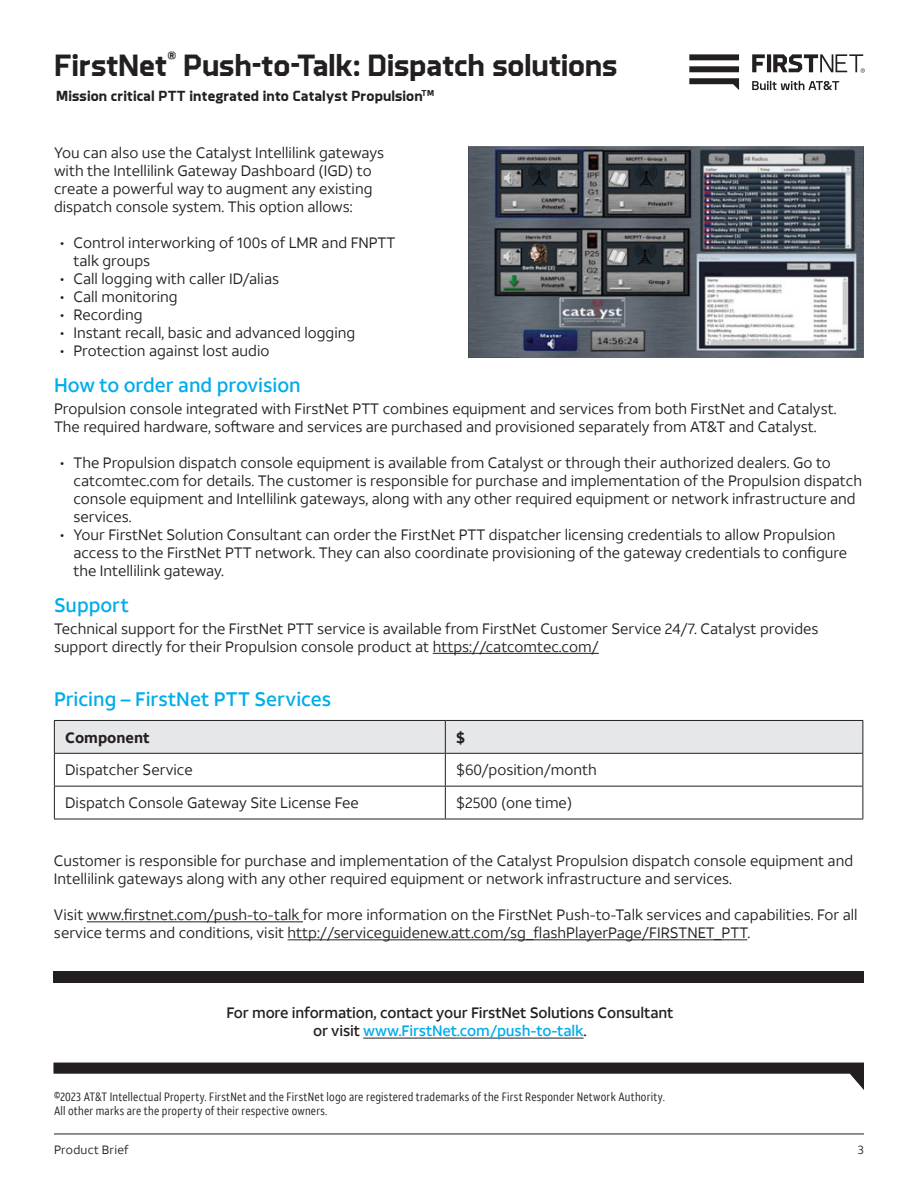
<style>
.page{position:relative;width:918px;height:1188px;background:#fff}
.page>*{position:absolute;margin:0;border:0;box-sizing:border-box;transform-origin:0 0}
.t1{font:700 31.5px "Brooklyn";letter-spacing:-.01em;color:#231f20}
.t2{font:500 19.5px "ATT Aleck Sans";color:#00aceb}
.t3{font:15px/18px "ATT Aleck Sans";color:#231f20}
.t4{font:500 15px/18px "ATT Aleck Sans";letter-spacing:-.01em;color:#231f20;text-align:center}
.t5{font:700 15px "Brooklyn";letter-spacing:.01em;color:#231f20}
.t6{font:700 15px "ATT Aleck Sans";color:#231f20}
.t7{font:12px/14.4px "ATT Aleck Cd";letter-spacing:.015em;color:#231f20}
.t8{font:12px "ATT Aleck Sans";letter-spacing:.02em;color:#231f20}
.s1{color:#00aceb}
</style>
<div class="page">
<hr style="left:54px;top:1134px;width:810px;height:1px;background:#231f20">
<svg style="left:689px;top:54px;width:176px;height:36px"></svg>
<img style="left:468px;top:146px;width:396px;height:212px">
<hr style="left:433px;top:653px;width:166px;height:1px;background:#231f20">
<hr style="left:87px;top:921px;width:216px;height:1px;background:#231f20">
<hr style="left:288px;top:939px;width:459px;height:1px;background:#231f20">
<div style="left:55px;top:721px;width:807px;height:32px;background:#e6e7e9"></div>
<hr style="left:54px;top:720px;width:391px;height:1px;background:#231f20">
<hr style="left:54px;top:721px;width:1px;height:32px;background:#231f20">
<hr style="left:445px;top:720px;width:418px;height:1px;background:#231f20">
<hr style="left:445px;top:721px;width:1px;height:32px;background:#231f20">
<hr style="left:862px;top:721px;width:1px;height:32px;background:#231f20">
<hr style="left:54px;top:753px;width:391px;height:1px;background:#231f20">
<hr style="left:54px;top:754px;width:1px;height:32px;background:#231f20">
<hr style="left:445px;top:753px;width:418px;height:1px;background:#231f20">
<hr style="left:445px;top:754px;width:1px;height:32px;background:#231f20">
<hr style="left:862px;top:754px;width:1px;height:32px;background:#231f20">
<hr style="left:54px;top:786px;width:391px;height:1px;background:#231f20">
<hr style="left:54px;top:787px;width:1px;height:32px;background:#231f20">
<hr style="left:445px;top:786px;width:418px;height:1px;background:#231f20">
<hr style="left:445px;top:787px;width:1px;height:32px;background:#231f20">
<hr style="left:862px;top:787px;width:1px;height:32px;background:#231f20">
<hr style="left:54px;top:819px;width:391px;height:1px;background:#231f20">
<hr style="left:445px;top:819px;width:418px;height:1px;background:#231f20">
<hr style="left:363px;top:1038px;width:221px;height:1px;background:#231f20">
<div style="left:53px;top:971px;width:811px;height:11px;background:#231f20"></div>
<svg style="left:53px;top:1063px;width:811px;height:27px"></svg>
<h1 class="t1" style="left:54px;top:50px;width:565px">FirstNet<sup>®</sup> Push-to-Talk: Dispatch solutions</h1>
<p class="t5" style="left:56px;top:88px;width:379px">Mission critical PTT integrated into Catalyst Propulsion<sup>TM</sup></p>
<p class="t3" style="left:54px;top:144px;width:332px">You can also use the Catalyst Intellilink gateways with the Intellilink Gateway Dashboard (IGD) to create a powerful way to augment any existing dispatch console system. This option allows:</p>
<p class="t3" style="left:74px;top:234px;width:324px;text-indent:-14px">• Control interworking of 100s of LMR and FNPTT talk groups</p>
<p class="t3" style="left:60px;top:270px;width:221px">• Call logging with caller ID/alias</p>
<p class="t3" style="left:60px;top:288px;width:119px">• Call monitoring</p>
<p class="t3" style="left:60px;top:306px;width:84px">• Recording</p>
<p class="t3" style="left:60px;top:324px;width:297px">• Instant recall, basic and advanced logging</p>
<p class="t3" style="left:60px;top:342px;width:211px">• Protection against lost audio</p>
<h2 class="t2" style="left:54px;top:373px;width:248px">How to order and provision</h2>
<p class="t3" style="left:54px;top:400px;width:784px">Propulsion console integrated with FirstNet PTT combines equipment and services from both FirstNet and Catalyst.<br>The required hardware, software and services are purchased and provisioned separately from AT&amp;T and Catalyst.</p>
<p class="t3" style="left:74px;top:454px;width:790px;text-indent:-14px">• The Propulsion dispatch console equipment is available from Catalyst or through their authorized dealers. Go to catcomtec.com for details. The customer is responsible for purchase and implementation of the Propulsion dispatch console equipment and Intellilink gateways, along with any other required equipment or network infrastructure and services.</p>
<p class="t3" style="left:74px;top:526px;width:775px;text-indent:-14px">• Your FirstNet Solution Consultant can order the FirstNet PTT dispatcher licensing credentials to allow Propulsion access to the FirstNet PTT network. They can also coordinate provisioning of the gateway credentials to configure the Intellilink gateway.</p>
<h2 class="t2" style="left:54px;top:593px;width:76px">Support</h2>
<p class="t3" style="left:54px;top:619px;width:766px">Technical support for the FirstNet PTT service is available from FirstNet Customer Service 24/7. Catalyst provides support directly for their Propulsion console product at https://catcomtec.com/</p>
<h2 class="t2" style="left:54px;top:687px;width:279px">Pricing – FirstNet PTT Services</h2>
<p class="t6" style="left:65px;top:728px;width:86px">Component</p>
<p class="t6" style="left:456px;top:728px;width:10px">$</p>
<p class="t3" style="left:65px;top:761px;width:129px">Dispatcher Service</p>
<p class="t3" style="left:456px;top:761px;width:142px">$60/position/month</p>
<p class="t3" style="left:65px;top:794px;width:295px">Dispatch Console Gateway Site License Fee</p>
<p class="t3" style="left:456px;top:794px;width:117px">$2500 (one time)</p>
<p class="t3" style="left:54px;top:852px;width:801px">Customer is responsible for purchase and implementation of the Catalyst Propulsion dispatch console equipment and<br>Intellilink gateways along with any other required equipment or network infrastructure and services.</p>
<p class="t3" style="left:54px;top:906px;width:805px">Visit www.firstnet.com/push-to-talk for more information on the FirstNet Push-to-Talk services and capabilities. For all service terms and conditions, visit http://serviceguidenew.att.com/sg_flashPlayerPage/FIRSTNET_PTT.</p>
<p class="t4" style="left:226px;top:1004px;width:449px">For more information, contact your FirstNet Solutions Consultant or visit <span class="s1">www.FirstNet.com/push-to-talk</span>.</p>
<p class="t7" style="left:54px;top:1089px;width:612px">©2023 AT&amp;T Intellectual Property. FirstNet and the FirstNet logo are registered trademarks of the First Responder Network Authority.<br>All other marks are the property of their respective owners.</p>
<p class="t8" style="left:54px;top:1143px;width:76px">Product Brief</p>
<p class="t8" style="left:858px;top:1143px;width:8px">3</p>
</div>
